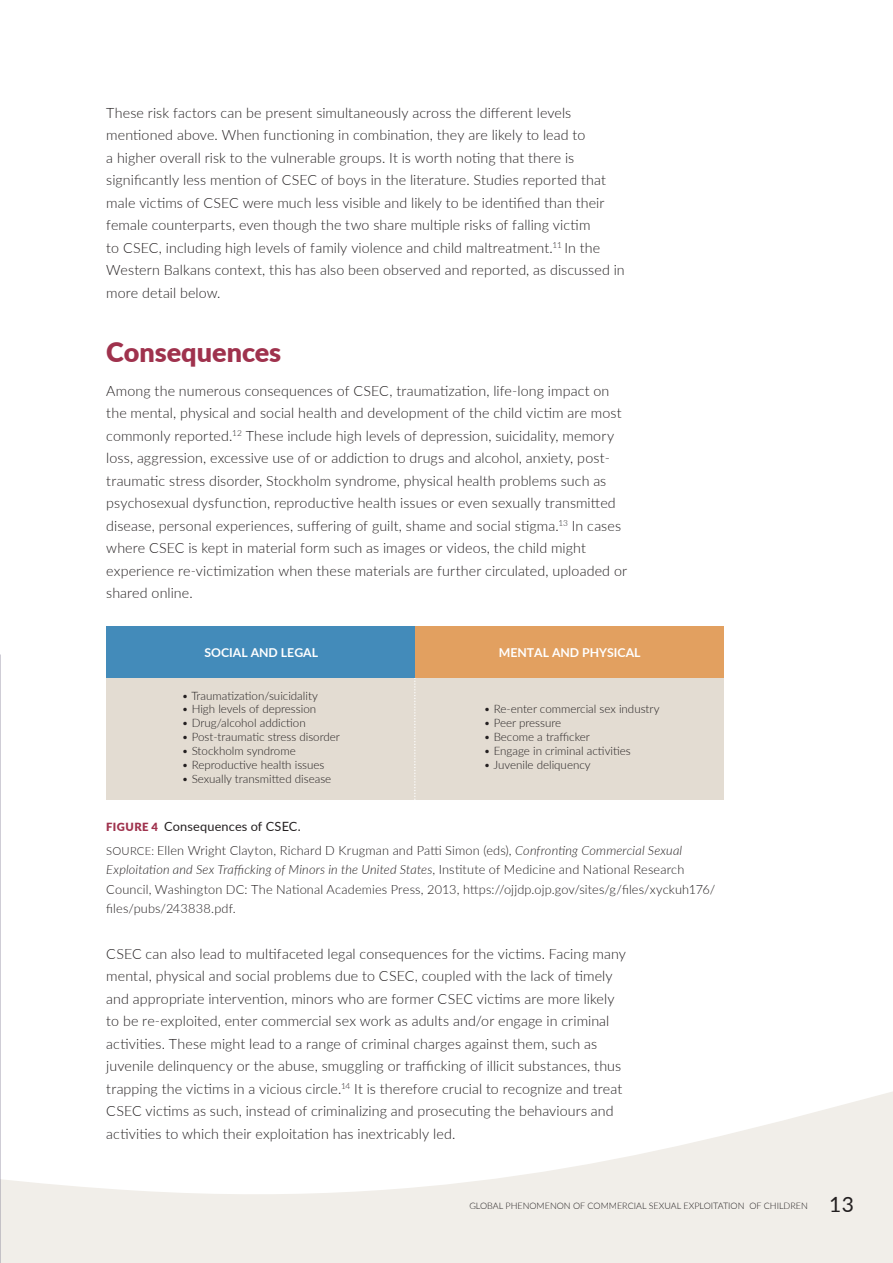
<style>
.page{position:relative;width:893px;height:1263px;background:#fff}
.page>*{position:absolute;margin:0;border:0;box-sizing:border-box;transform-origin:0 0}
.t1{font:900 27px "Lato";color:#9f324d}
.t2{font:21px "Lato";color:#231f20}
.t3{font:300 14.25px/22.5px "Lato";letter-spacing:.005em;color:#231f20}
.t4{font:300 12.75px/19.5px "Lato";letter-spacing:.01em;color:#231f20}
.t5{font:700 12.3px "Lato";color:#fff}
.t6{font:300 11.55px "Lato";color:#231f20}
.t7{font:300 9px "Lato";color:#231f20}
.s1{font-weight:900;font-size:11.25px;color:#9f324d}
.s2{font-weight:400}
.s3{font-size:11.25px}
.s4{font-style:italic}
</style>
<div class="page">
<svg style="left:1px;top:750px;width:892px;height:513px"></svg>
<svg style="left:0;top:750px;width:1px;height:513px"></svg>
<div style="left:415px;top:678px;width:308px;height:122px;background:#e3dcd2"></div>
<div style="left:106px;top:678px;width:309px;height:122px;background:#e3dcd2"></div>
<svg style="left:414px;top:678px;width:2px;height:122px"></svg>
<div style="left:415px;top:626px;width:309px;height:52px;background:#e2a060"></div>
<div style="left:106px;top:626px;width:309px;height:52px;background:#438bba"></div>
<p class="t3" style="left:106px;top:101px;width:520px">These risk factors can be present simultaneously across the different levels mentioned above. When functioning in combination, they are likely to lead to<br>a higher overall risk to the vulnerable groups. It is worth noting that there is significantly less mention of CSEC of boys in the literature. Studies reported that male victims of CSEC were much less visible and likely to be identified than their female counterparts, even though the two share multiple risks of falling victim<br>to CSEC, including high levels of family violence and child maltreatment.<sup>11</sup> In the Western Balkans context, this has also been observed and reported, as discussed in more detail below.</p>
<h1 class="t1" style="left:106px;top:332px;width:177px">Consequences</h1>
<p class="t3" style="left:106px;top:379px;width:522px">Among the numerous consequences of CSEC, traumatization, life-long impact on the mental, physical and social health and development of the child victim are most commonly reported.<sup>12</sup> These include high levels of depression, suicidality, memory loss, aggression, excessive use of or addiction to drugs and alcohol, anxiety, post&shy;traumatic stress disorder, Stockholm syndrome, physical health problems such as psychosexual dysfunction, reproductive health issues or even sexually transmitted disease, personal experiences, suffering of guilt, shame and social stigma.<sup>13</sup> In cases where CSEC is kept in material form such as images or videos, the child might experience re-victimization when these materials are further circulated, uploaded or shared online.</p>
<p class="t5" style="left:204px;top:643px;width:115px">SOCIAL AND LEGAL</p>
<p class="t5" style="left:499px;top:643px;width:143px">MENTAL AND PHYSICAL</p>
<p class="t6" style="left:182px;top:687px;width:137px">• Traumatization/suicidality</p>
<p class="t6" style="left:182px;top:701px;width:136px">• High levels of depression</p>
<p class="t6" style="left:182px;top:715px;width:125px">• Drug/alcohol addiction</p>
<p class="t6" style="left:182px;top:729px;width:160px">• Post-traumatic stress disorder</p>
<p class="t6" style="left:182px;top:743px;width:115px">• Stockholm syndrome</p>
<p class="t6" style="left:182px;top:757px;width:144px">• Reproductive health issues</p>
<p class="t6" style="left:182px;top:771px;width:151px">• Sexually transmitted disease</p>
<p class="t6" style="left:484px;top:701px;width:177px">• Re-enter commercial sex industry</p>
<p class="t6" style="left:484px;top:715px;width:79px">• Peer pressure</p>
<p class="t6" style="left:484px;top:729px;width:108px">• Become a trafficker</p>
<p class="t6" style="left:484px;top:743px;width:148px">• Engage in criminal activities</p>
<p class="t6" style="left:484px;top:757px;width:108px">• Juvenile deliquency</p>
<p class="t4" style="left:106px;top:814px;width:577px;line-height:23.7px"><span class="s1">FIGURE 4</span> <span class="s2">Consequences of CSEC.<br></span><span class="s3">SOURCE:</span> Ellen Wright Clayton, Richard D Krugman and Patti Simon (eds), <span class="s4">Confronting Commercial Sexual</span></p>
<p class="t4" style="left:106px;top:859px;width:610px"><span class="s4">Exploitation and Sex Trafficking of Minors in the United States</span>, Institute of Medicine and National Research<br>Council, Washington DC: The National Academies Press, 2013, https://ojjdp.ojp.gov/sites/g/files/xyckuh176/ files/pubs/243838.pdf.</p>
<p class="t3" style="left:106px;top:942px;width:521px">CSEC can also lead to multifaceted legal consequences for the victims. Facing many mental, physical and social problems due to CSEC, coupled with the lack of timely and appropriate intervention, minors who are former CSEC victims are more likely to be re-exploited, enter commercial sex work as adults and/or engage in criminal activities. These might lead to a range of criminal charges against them, such as juvenile delinquency or the abuse, smuggling or trafficking of illicit substances, thus trapping the victims in a vicious circle.<sup>14</sup> It is therefore crucial to recognize and treat CSEC victims as such, instead of criminalizing and prosecuting the behaviours and activities to which their exploitation has inextricably led.</p>
<p class="t7" style="left:469px;top:1200px;width:126px">GLOBAL PHENOMENON OF commercial</p>
<p class="t7" style="left:649px;top:1200px;width:7px">sexual</p>
<p class="t7" style="left:683px;top:1200px;width:6px">exploitation</p>
<p class="t7" style="left:749px;top:1200px;width:21px">of children</p>
<h2 class="t2" style="left:829px;top:1190px;width:26px">13</h2>
</div>
